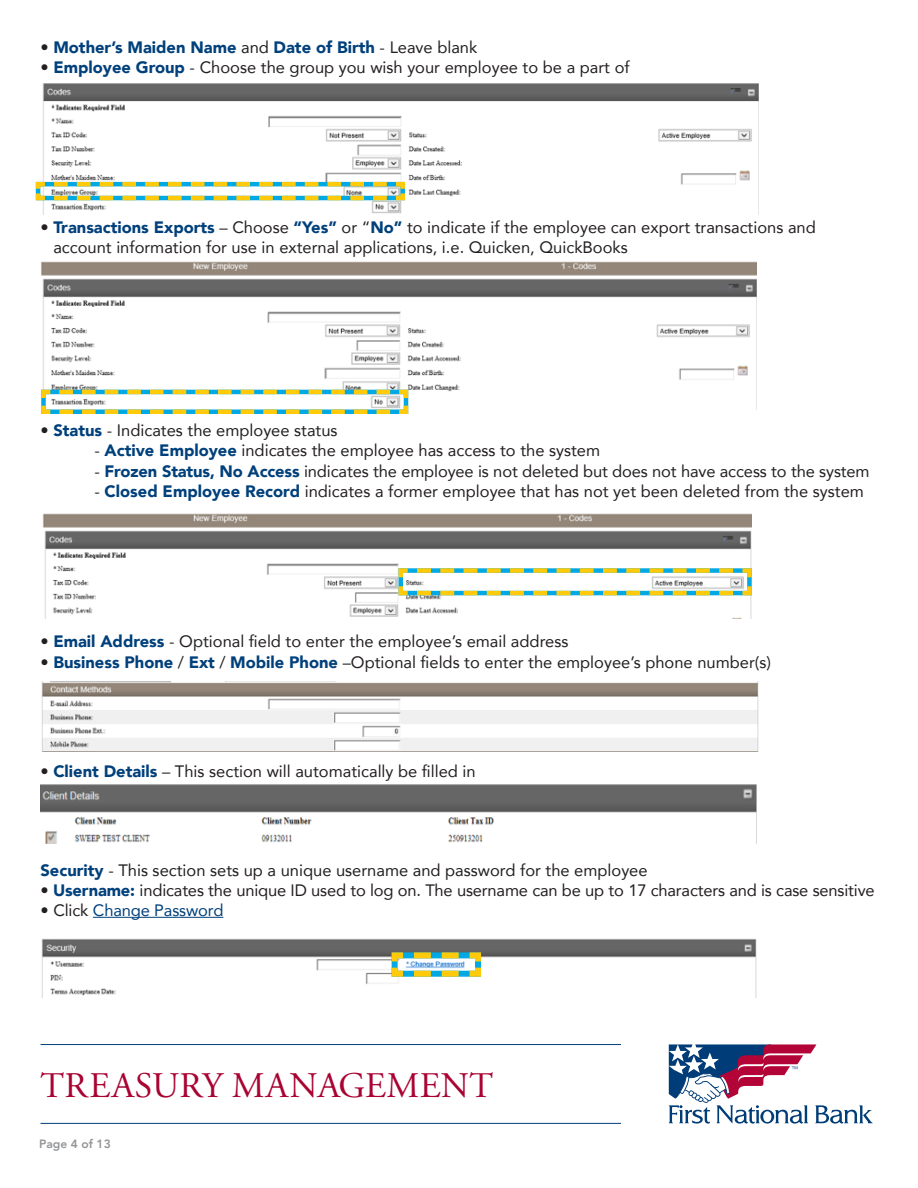
<style>
.page{position:relative;width:918px;height:1188px;background:#fff}
.page>*{position:absolute;margin:0;border:0;box-sizing:border-box;transform-origin:0 0}
.Subhead{font:36px "Adobe Garamond Pro";letter-spacing:.01em;color:#a90332}
.t1{font:16.5px/19.5px "Avenir";color:#231f20}
.t2{font:900 16.5px "Avenir";color:#00407b}
.t3{font:16.5px "Avenir";letter-spacing:-.01em;color:#00407b}
.t4{font:800 12px "Avenir";color:#939598}
.s1{font-weight:400;color:#231f20}
.s2{font-weight:900;color:#00407b}
.s3{color:#231f20}
</style>
<div class="page">
<img style="left:41px;top:682px;width:717px;height:70px">
<hr style="left:40px;top:1044px;width:581px;height:1px;background:#00407b">
<svg style="left:669px;top:1044px;width:204px;height:80px"></svg>
<hr style="left:40px;top:1123px;width:581px;height:1px;background:#00407b">
<img style="left:42px;top:83px;width:717px;height:131px">
<svg style="left:35px;top:180px;width:372px;height:23px"></svg>
<img style="left:41px;top:261px;width:715px;height:131px">
<svg style="left:41px;top:387px;width:369px;height:27px"></svg>
<img style="left:43px;top:513px;width:709px;height:105px">
<svg style="left:396px;top:566px;width:356px;height:32px"></svg>
<img style="left:40px;top:784px;width:716px;height:60px">
<hr style="left:93px;top:917px;width:130px;height:1px;background:#00407b">
<img style="left:41px;top:938px;width:715px;height:60px">
<svg style="left:389px;top:949px;width:95px;height:31px"></svg>
<p class="t2" style="left:40px;top:33px;width:438px"><span class="s1">•</span> Mother’s Maiden Name <span class="s1">and</span> Date of Birth <span class="s1">- Leave blank</span></p>
<p class="t1" style="left:40px;top:57px;width:591px">• <span class="s2">Employee Group</span> - Choose the group you wish your employee to be a part of</p>
<p class="t1" style="left:53px;top:217px;width:764px;text-indent:-13px">• <span class="s2">Transactions Exports</span> – Choose <span class="s2">“Yes”</span> or “<span class="s2">No”</span> to indicate if the employee can export transactions and account information for use in external applications, i.e. Quicken, QuickBooks</p>
<p class="t1" style="left:40px;top:420px;width:299px">• <span class="s2">Status</span> - Indicates the employee status</p>
<p class="t1" style="left:95px;top:440px;width:507px">- <span class="s2">Active Employee</span> indicates the employee has access to the system</p>
<p class="t1" style="left:95px;top:461px;width:777px">- <span class="s2">Frozen Status, No Access</span> indicates the employee is not deleted but does not have access to the system</p>
<p class="t1" style="left:95px;top:481px;width:771px">- <span class="s2">Closed Employee Record</span> indicates a former employee that has not yet been deleted from the system</p>
<p class="t1" style="left:40px;top:631px;width:529px">• <span class="s2">Email Address</span> - Optional field to enter the employee’s email address</p>
<p class="t1" style="left:40px;top:652px;width:732px">• <span class="s2">Business Phone</span> / <span class="s2">Ext</span> / <span class="s2">Mobile Phone</span> –Optional fields to enter the employee’s phone number(s)</p>
<p class="t1" style="left:40px;top:761px;width:437px">• <span class="s2">Client Details</span> – This section will automatically be filled in</p>
<p class="t1" style="left:40px;top:860px;width:609px"><span class="s2">Security</span> - This section sets up a unique username and password for the employee</p>
<p class="t1" style="left:40px;top:880px;width:836px">• <span class="s2">Username:</span> indicates the unique ID used to log on. The username can be up to 17 characters and is case sensitive</p>
<p class="t3" style="left:40px;top:897px;width:184px"><span class="s3">• Click</span> Change Password</p>
<p class="Subhead" style="left:40px;top:1064px;width:454px">TREASURY MANAGEMENT</p>
<p class="t4" style="left:39px;top:1134px;width:73px">Page 4 of 13</p>
</div>
